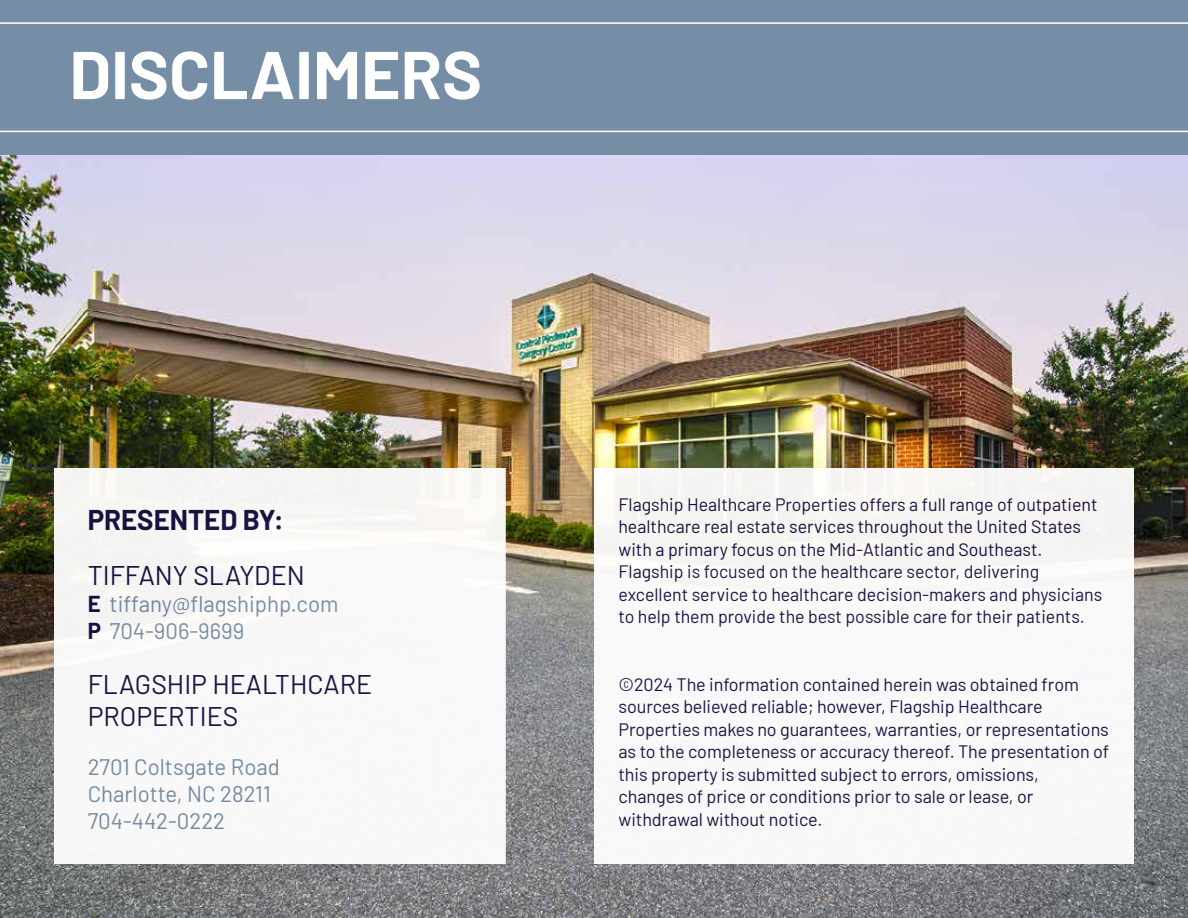
<style>
.page{position:relative;width:1188px;height:918px;background:#fff}
.page>*{position:absolute;margin:0;border:0;box-sizing:border-box;transform-origin:0 0}
.t1{font:700 67.5px "Barlow";color:#fff}
.t2{font:700 27.9px "Barlow";color:#160e42}
.t3{font:27px/32.4px "Barlow";color:#160e42}
.t4{font:22.5px/27px "Barlow";color:#748ba3}
.t5{font:22.5px/27px "Barlow";color:#758da5}
.t6{font:18px/22.5px "Barlow";letter-spacing:-.005em;color:#160e42}
.t7{font:18px/22.5px "Barlow";color:#160e43}
.s1{font-weight:700;color:#160e42}
.s2{color:#748ba3}
</style>
<div class="page">
<img style="left:0;top:155px;width:1188px;height:763px">
<div style="left:0;top:0;width:1187px;height:155px;background:#758da5"></div>
<svg style="left:0;top:22px;width:1188px;height:110px"></svg>
<div style="left:71px;top:485px;width:418px;height:362px;background:#f8f8f8"></div>
<div style="left:54px;top:468px;width:452px;height:396px;border:34px solid #fff"></div>
<div style="left:606px;top:480px;width:516px;height:372px;background:#f8f8f9"></div>
<div style="left:594px;top:468px;width:540px;height:396px;border:25px solid #fff"></div>
<h1 class="t1" style="left:69px;top:25px;width:414px">DISCLAIMERS</h1>
<h2 class="t2" style="left:88px;top:499px;width:198px">PRESENTED BY:</h2>
<h3 class="t3" style="left:88px;top:557px;width:219px">TIFFANY SLAYDEN</h3>
<p class="t5" style="left:88px;top:589px;width:252px"><span class="s1">E</span> tiffany@flagshiphp.com<br><span class="s1">P</span> <span class="s2">704-906-9699</span></p>
<h3 class="t3" style="left:88px;top:666px;width:286px">FLAGSHIP HEALTHCARE<br>PROPERTIES</h3>
<p class="t4" style="left:88px;top:752px;width:194px">2701 Coltsgate Road<br>Charlotte, NC 28211<br>704-442-0222</p>
<p class="t7" style="left:619px;top:492px;width:485px">Flagship Healthcare Properties offers a full range of outpatient healthcare real estate services throughout the United States with a primary focus on the Mid-Atlantic and Southeast.<br>Flagship is focused on the healthcare sector, delivering excellent service to healthcare decision-makers and physicians to help them provide the best possible care for their patients.</p>
<p class="t6" style="left:619px;top:672px;width:492px">©2024 The information contained herein was obtained from sources believed reliable; however, Flagship Healthcare Properties makes no guarantees, warranties, or representations as to the completeness or accuracy thereof. The presentation of this property is submitted subject to errors, omissions,<br>changes of price or conditions prior to sale or lease, or withdrawal without notice.</p>
</div>
